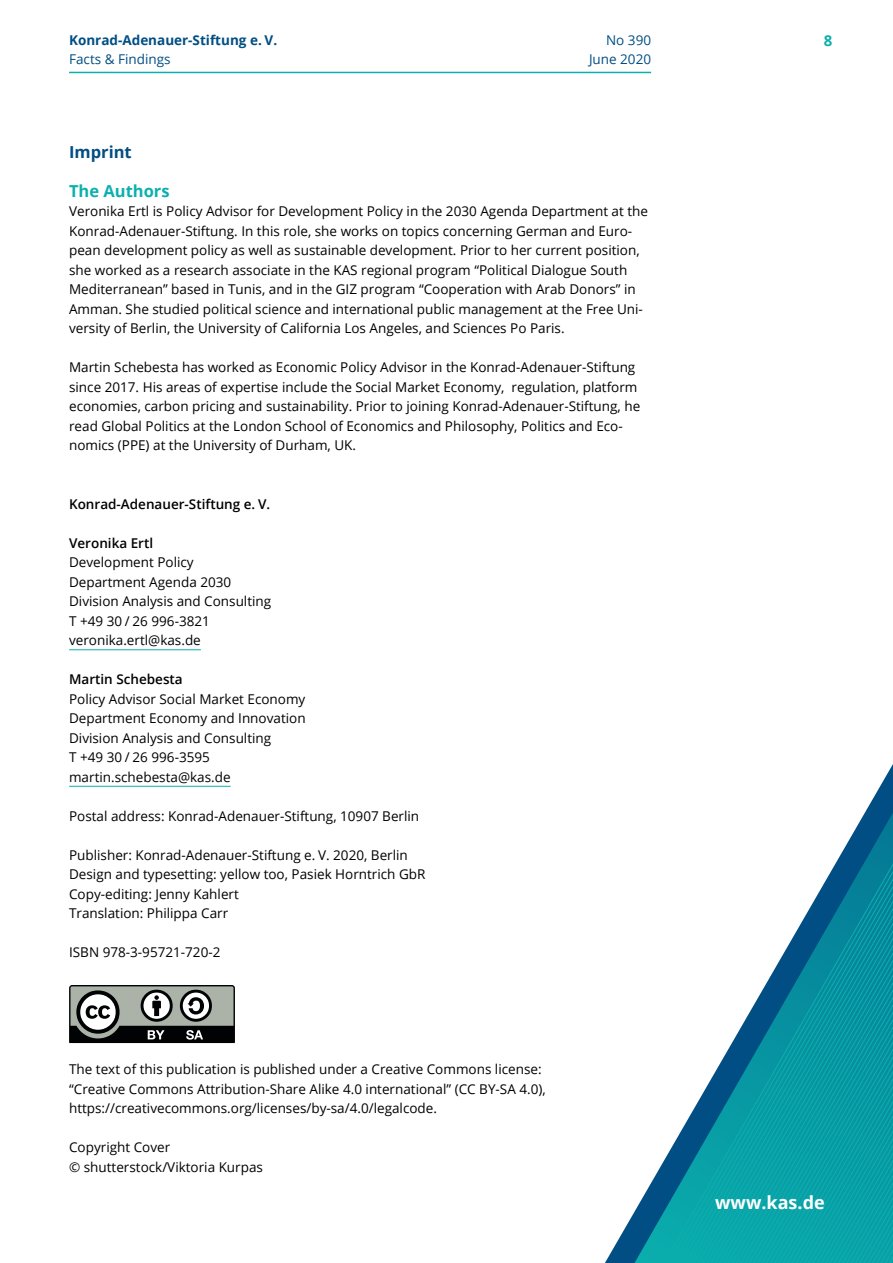
<style>
.page{position:relative;width:893px;height:1263px;background:#fff}
.page>*{position:absolute;margin:0;border:0;box-sizing:border-box;transform-origin:0 0}
.t1{font:700 18px "Open Sans";color:#fff}
.t2{font:700 16.5px "Open Sans";color:#0bb0ae}
.H2_IHV_Literatur-Imp{font:700 16.5px "Open Sans";color:#004e83}
.t3{font:700 15px "Open Sans";color:#0bb0ae}
.Impressum{font:13.5px/19.5px "Open Sans";color:#000}
.Impressum_mRo1{font:13.5px/19.5px "Open Sans";color:#000}
.t4{font:700 13.5px "Open Sans";color:#004e83}
.Impressum_mRo2{font:600 13.5px "Open Sans";color:#000}
.t5{font:13.5px/19.5px "Open Sans";color:#004e83;text-align:right}
.Impressum_mRo1-2{font:600 13.5px "Open Sans";color:#000}
</style>
<div class="page">
<svg style="left:627px;top:790px;width:266px;height:473px"></svg>
<hr style="left:69px;top:72px;width:582px;height:1px;background:#0bb0ae">
<hr style="left:69px;top:649px;width:132px;height:1px;background:#0bb0ae">
<hr style="left:69px;top:786px;width:162px;height:1px;background:#0bb0ae">
<svg style="left:69px;top:985px;width:166px;height:58px"></svg>
<p class="t4" style="left:69px;top:30px;width:210px">Konrad-Adenauer-Stiftung e. V.</p>
<p class="t3" style="left:824px;top:30px;width:10px">8</p>
<p class="t5" style="left:69px;top:49px;width:103px">Facts &amp; Findings</p>
<p class="t5" style="left:589px;top:30px;width:64px">No 390<br>June 2020</p>
<p class="H2_IHV_Literatur-Imp" style="left:69px;top:140px;width:64px">Imprint</p>
<h3 class="t2" style="left:69px;top:179px;width:102px">The Authors</h3>
<p class="Impressum" style="left:69px;top:201px;width:580px">Veronika Ertl is Policy Advisor for Development Policy in the 2030 Agenda Department at the Konrad-Adenauer-Stiftung. In this role, she works on topics concerning German and Euro&shy;pean development policy as well as sustainable development. Prior to her current position, she worked as a research associate in the KAS regional program “Political Dialogue South Mediterranean” based in Tunis, and in the GIZ program “Cooperation with Arab Donors” in Amman. She studied political science and international public management at the Free Uni&shy;versity of Berlin, the University of California Los Angeles, and Sciences Po Paris.</p>
<p class="Impressum_mRo1" style="left:69px;top:357px;width:573px">Martin Schebesta has worked as Economic Policy Advisor in the Konrad-Adenauer-Stiftung since 2017. His areas of expertise include the Social Market Economy, regulation, platform economies, carbon pricing and sustainability. Prior to joining Konrad-Adenauer-Stiftung, he read Global Politics at the London School of Economics and Philosophy, Politics and Eco&shy;nomics (PPE) at the University of Durham, UK.</p>
<p class="Impressum_mRo2" style="left:69px;top:495px;width:203px">Konrad-Adenauer-Stiftung e. V.</p>
<p class="Impressum_mRo1-2" style="left:69px;top:534px;width:86px">Veronika Ertl</p>
<p class="Impressum" style="left:69px;top:552px;width:126px">Development Policy</p>
<p class="Impressum" style="left:69px;top:572px;width:164px">Department Agenda 2030</p>
<p class="Impressum" style="left:69px;top:591px;width:204px">Division Analysis and Consulting</p>
<p class="Impressum" style="left:69px;top:611px;width:142px">T +49 30 / 26 996-3821</p>
<p class="Impressum" style="left:69px;top:630px;width:133px">veronika.ertl@kas.de</p>
<p class="Impressum_mRo1-2" style="left:69px;top:670px;width:115px">Martin Schebesta</p>
<p class="Impressum" style="left:69px;top:689px;width:238px">Policy Advisor Social Market Economy</p>
<p class="Impressum" style="left:69px;top:708px;width:238px">Department Economy and Innovation</p>
<p class="Impressum" style="left:69px;top:728px;width:204px">Division Analysis and Consulting</p>
<p class="Impressum" style="left:69px;top:747px;width:142px">T +49 30 / 26 996-3595</p>
<p class="Impressum" style="left:69px;top:767px;width:163px">martin.schebesta@kas.de</p>
<p class="Impressum_mRo1" style="left:69px;top:806px;width:352px">Postal address: Konrad-Adenauer-Stiftung, 10907 Berlin</p>
<p class="Impressum_mRo1" style="left:69px;top:845px;width:340px">Publisher: Konrad-Adenauer-Stiftung e. V. 2020, Berlin</p>
<p class="Impressum" style="left:69px;top:864px;width:358px">Design and typesetting: yellow too, Pasiek Horntrich GbR</p>
<p class="Impressum" style="left:69px;top:884px;width:171px">Copy-editing: Jenny Kahlert</p>
<p class="Impressum" style="left:69px;top:903px;width:161px">Translation: Philippa Carr</p>
<p class="Impressum_mRo1" style="left:69px;top:942px;width:153px">ISBN 978-3-95721-720-2</p>
<p class="Impressum_mRo1" style="left:69px;top:1059px;width:478px">The text of this publication is published under a Creative Commons license: “Creative Commons Attribution-Share Alike 4.0 international” (CC BY-SA 4.0), https://creativecommons.org/licenses/by-sa/4.0/legalcode.</p>
<p class="Impressum_mRo1" style="left:69px;top:1137px;width:103px">Copyright Cover</p>
<p class="Impressum" style="left:69px;top:1157px;width:195px">© shutterstock/Viktoria Kurpas</p>
<h1 class="t1" style="left:715px;top:1190px;width:111px">www.kas.de</h1>
</div>
